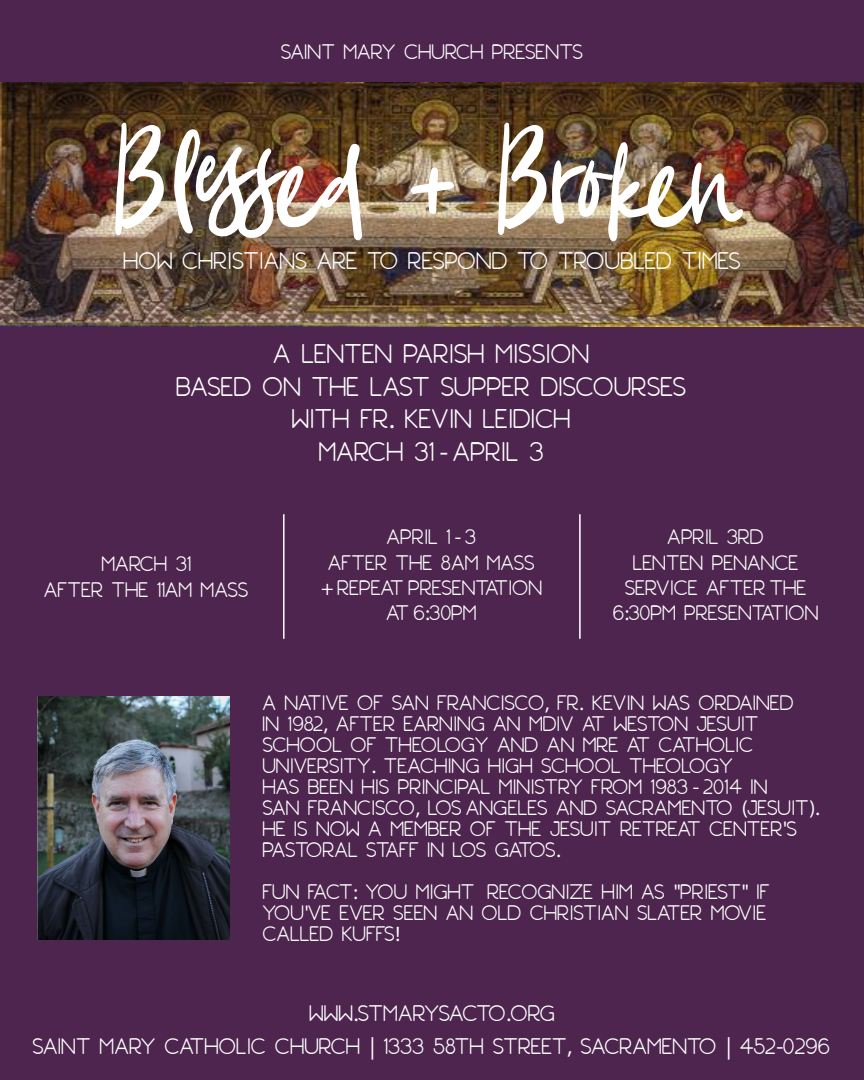
<style>
.page{position:relative;width:864px;height:1080px;background:#4d254e}
.page>*{position:absolute;margin:0;border:0;box-sizing:border-box;transform-origin:0 0}
.t1{font:124.5px "Aescudos";color:#fff}
.t2{font:700 27px/32.4px "Orion";color:#fff;text-align:center}
.t3{font:700 24px "Orion";color:#fff}
.t4{font:700 22.5px "Orion";color:#fff}
.t5{font:700 22.5px "Orion";letter-spacing:-.025em;color:#fff}
.t6{font:700 21px/21px "Orion";color:#fff;text-align:center}
.s1{font-family:"Myriad Pro";font-weight:400}
</style>
<div class="page">
<hr style="left:283px;top:514px;width:2px;height:125px;background:#fff">
<hr style="left:579px;top:514px;width:2px;height:125px;background:#fff">
<img style="left:38px;top:696px;width:192px;height:243px">
<img style="left:0;top:83px;width:864px;height:244px">
<p class="t6" style="left:282px;top:44px;width:304px">SAINT MARY CHURCH PRESENTS</p>
<h1 class="t1" style="left:116px;top:88px;width:625px">Blessed + Broken</h1>
<p class="t3" style="left:124px;top:251px;width:619px">HOW CHRISTIANS ARE TO RESPOND TO TROUBLED TIMES</p>
<p class="t2" style="left:177px;top:341px;width:512px">A LENTEN PARISH MISSION<br>BASED ON THE LAST SUPPER DISCOURSES<br>WITH FR<span class="s1">.</span>KEVIN LEIDICH<br>MARCH 31 <span class="s1">-</span> APRIL 3</p>
<p class="t6" style="left:45px;top:554px;width:206px;line-height:25.2px">MARCH 31<br>AFTER THE 11AM MASS</p>
<p class="t6" style="left:321px;top:527px;width:223px;line-height:25.2px">APRIL 1 <span class="s1">-</span> 3<br>AFTER THE 8AM MASS <span class="s1">+</span> REPEAT PRESENTATION<br>AT 6<span class="s1">:</span>30PM</p>
<p class="t6" style="left:613px;top:527px;width:207px;line-height:25.2px">APRIL 3RD<br>LENTEN PENANCE<br>SERVICE AFTER THE<br>6<span class="s1">:</span>30PM PRESENTATION</p>
<p class="t6" style="left:263px;top:694px;width:567px;text-align:left">A NATIVE OF SAN FRANCISCO<span class="s1">,</span>FR<span class="s1">.</span>KEVIN WAS ORDAINED<br>IN 1982<span class="s1">,</span>AFTER EARNING AN MDIV AT WESTON JESUIT SCHOOL OF THEOLOGY AND AN MRE AT CATHOLIC UNIVERSITY<span class="s1">.</span>TEACHING HIGH SCHOOL THEOLOGY<br>HAS BEEN HIS PRINCIPAL MINISTRY FROM 1983 <span class="s1">-</span> 2014 IN<br>SAN FRANCISCO<span class="s1">,</span>LOS ANGELES AND SACRAMENTO <span class="s1">(</span>JESUIT<span class="s1">).<br></span>HE IS NOW A MEMBER OF THE JESUIT RETREAT CENTER<span class="s1">'</span>S PASTORAL STAFF IN LOS GATOS<span class="s1">.</span></p>
<p class="t6" style="left:263px;top:883px;width:509px;text-align:left">FUN FACT<span class="s1">:</span> YOU MIGHT RECOGNIZE HIM AS <span class="s1">"</span>PRIEST<span class="s1">"</span> IF<br>YOU<span class="s1">'</span>VE EVER SEEN AN OLD CHRISTIAN SLATER MOVIE<br>CALLED KUFFS<span class="s1">!</span></p>
<p class="t5" style="left:310px;top:1004px;width:247px">WWW<span class="s1">.</span>STMARYSACTO<span class="s1">.</span>ORG</p>
<p class="t4" style="left:33px;top:1037px;width:799px">SAINT MARY CATHOLIC CHURCH <span class="s1">|</span> 1333 58TH STREET<span class="s1">,</span>SACRAMENTO <span class="s1">|</span> 452<span class="s1">-</span>0296</p>
</div>
